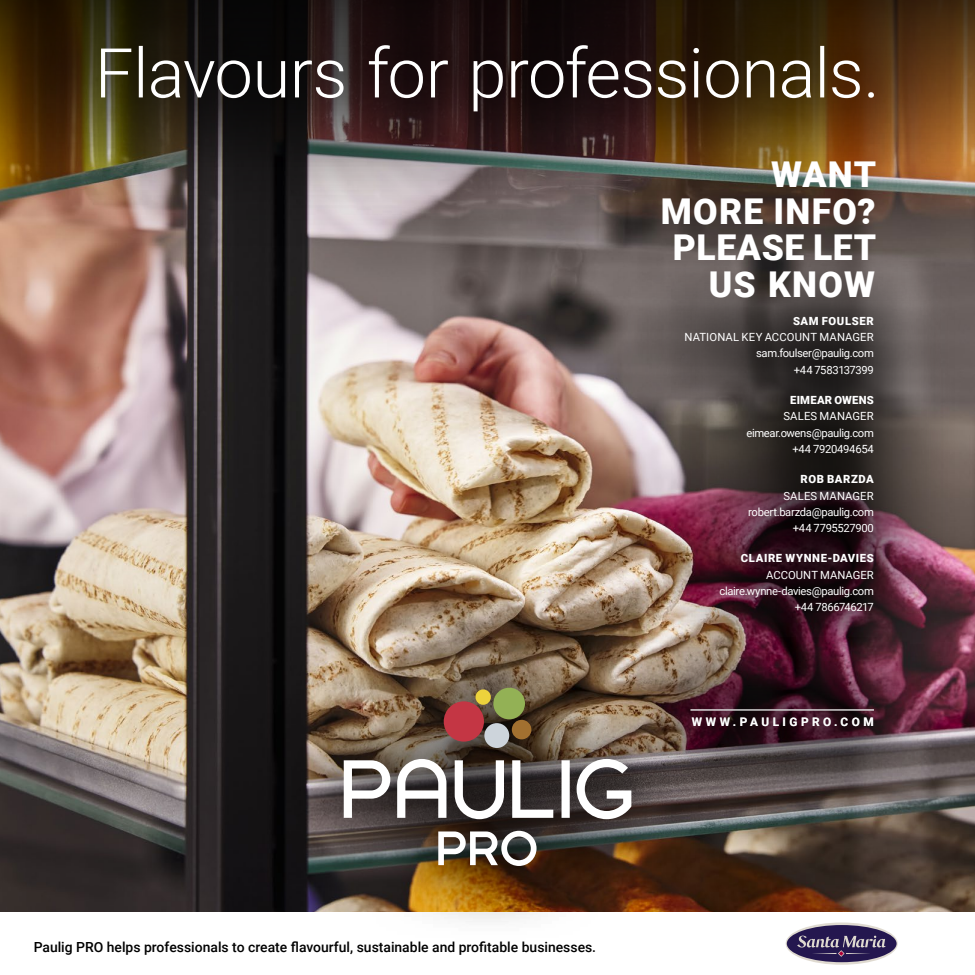
<style>
.page{position:relative;width:975px;height:975px;background:#fff}
.page>*{position:absolute;margin:0;border:0;box-sizing:border-box;transform-origin:0 0}
.t1{font:900 35.5px/36.5px "Roboto";letter-spacing:.035em;color:#fff;text-align:right}
.t2{font:500 13.88px "Roboto";color:#000}
.t3{font:700 11.75px "Roboto";letter-spacing:.295em;color:#fff}
.t4{font:11.25px/16.2px "Roboto";letter-spacing:-.025em;color:#fff;text-align:right}
.t5{font:900 11.25px "Roboto";letter-spacing:.05em;color:#fff}
.t6{font:900 11.25px "Roboto";letter-spacing:.015em;color:#fff}
</style>
<div class="page">
<img style="left:0;top:251px;width:974px;height:661px">
<div style="left:605px;top:233px;width:351px;height:461px;background:#000;opacity:.8"></div>
<div style="left:266px;top:612px;width:440px;height:330px;background:#000;opacity:.75"></div>
<svg style="left:344px;top:758px;width:287px;height:61px"></svg>
<svg style="left:438px;top:830px;width:98px;height:35px"></svg>
<div style="left:443px;top:701px;width:41px;height:40px;background:#c43644;border-radius:50%"></div>
<div style="left:493px;top:687px;width:32px;height:32px;background:#93b155;border-radius:50%"></div>
<div style="left:484px;top:723px;width:25px;height:25px;background:#cdd4db;border-radius:50%"></div>
<div style="left:512px;top:719px;width:19px;height:20px;background:#a27030;border-radius:50%"></div>
<div style="left:475px;top:689px;width:16px;height:15px;background:#edd23c;border-radius:50%"></div>
<svg style="left:785px;top:922px;width:112px;height:42px"></svg>
<img style="left:0;top:0;width:974px;height:251px">
<svg style="left:101px;top:45px;width:772px;height:66px;background:#473b33"></svg>
<div style="left:612px;top:633px;width:340px;height:176px;background:#000;opacity:.8"></div>
<hr style="left:690px;top:709px;width:183px;height:1px;background:#fff">
<h1 class="t1" style="left:660px;top:155px;width:217px">WANT<br>MORE INFO?<br>PLEASE LET<br>US KNOW</h1>
<p class="t5" style="left:793px;top:313px;width:82px">SAM FOULSER</p>
<p class="t4" style="left:684px;top:328px;width:191px">NATIONAL KEY ACCOUNT MANAGER sam.foulser@paulig.com<br>+44 7583137399</p>
<p class="t6" style="left:790px;top:392px;width:85px">EIMEAR OWENS</p>
<p class="t4" style="left:746px;top:408px;width:129px">SALES MANAGER eimear.owens@paulig.com +44 7920494654</p>
<p class="t5" style="left:800px;top:471px;width:75px">ROB BARZDA</p>
<p class="t4" style="left:748px;top:487px;width:127px">SALES MANAGER robert.barzda@paulig.com +44 7795527900</p>
<p class="t5" style="left:740px;top:550px;width:134px">CLAIRE WYNNE-DAVIES</p>
<p class="t4" style="left:719px;top:566px;width:156px">ACCOUNT MANAGER claire.wynne-davies@paulig.com +44 7866746217</p>
<p class="t3" style="left:691px;top:713px;width:183px">WWW.PAULIGPRO.COM</p>
<p class="t2" style="left:34px;top:937px;width:564px">Paulig PRO helps professionals to create flavourful, sustainable and profitable businesses.</p>
</div>
